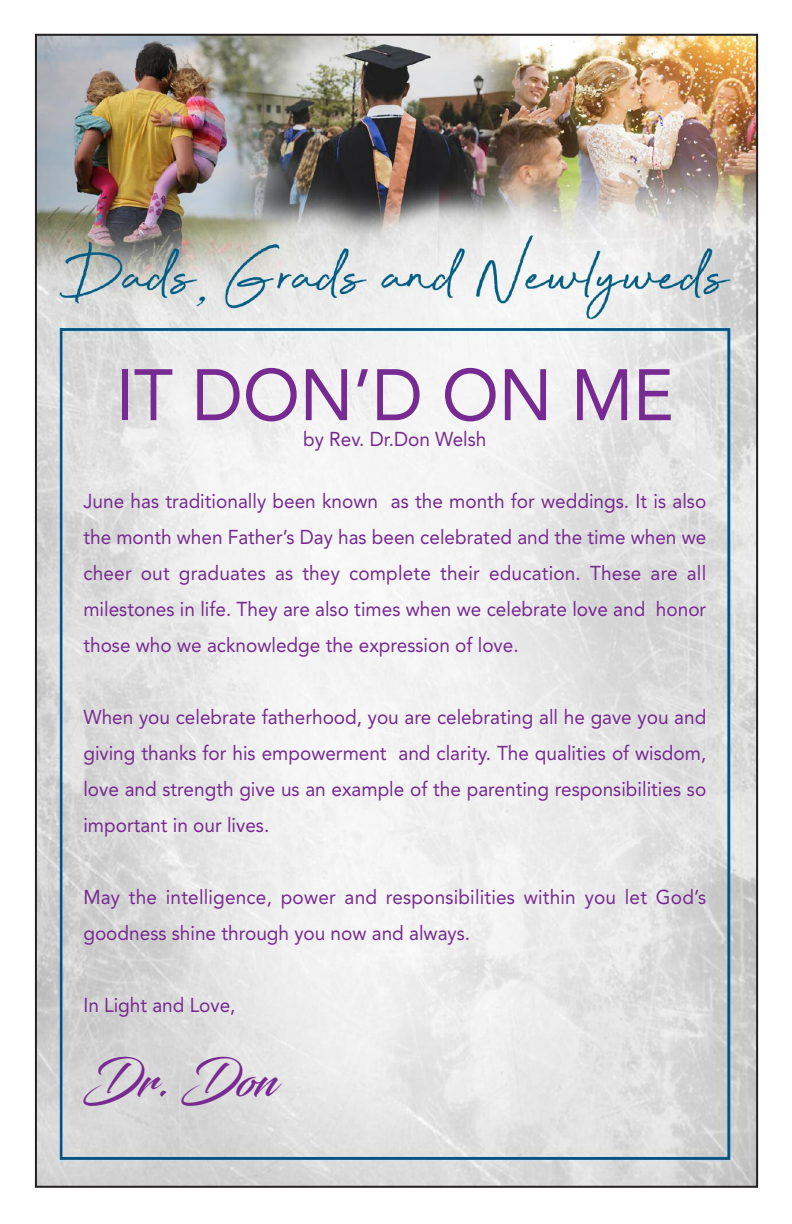
<style>
.page{position:relative;width:792px;height:1224px;background:#fff}
.page>*{position:absolute;margin:0;border:0;box-sizing:border-box;transform-origin:0 0}
.t1{font:72px "Avenir";color:#772a91;scale:.95 1}
.t2{font:48px "Blacksword";color:#772a91;scale:.95 1}
.t3{font:20px/36px "Avenir";color:#772a91;text-align:justify;scale:.95 1}
</style>
<div class="page">
<img style="left:38px;top:37px;width:717px;height:1148px">
<h1 class="t1" style="left:116px;top:337px;width:588px">IT DON’D ON ME</h1>
<p class="t3" style="left:303px;top:421px;width:194px">by Rev. Dr.Don Welsh</p>
<p class="t3" style="left:83px;top:483px;width:657px">June has traditionally been known as the month for weddings. It is also the month when Father’s Day has been celebrated and the time when we cheer out graduates as they complete their education. These are all milestones in life. They are also times when we celebrate love and honor those who we acknowledge the expression of love.</p>
<p class="t3" style="left:83px;top:699px;width:657px">When you celebrate fatherhood, you are celebrating all he gave you and giving thanks for his empowerment and clarity. The qualities of wisdom, love and strength give us an example of the parenting responsibilities so important in our lives.</p>
<p class="t3" style="left:83px;top:879px;width:657px">May the intelligence, power and responsibilities within you let God’s goodness shine through you now and always.</p>
<p class="t3" style="left:83px;top:987px;width:162px">In Light and Love,</p>
<h2 class="t2" style="left:83px;top:1052px;width:205px">Dr. Don</h2>
</div>
